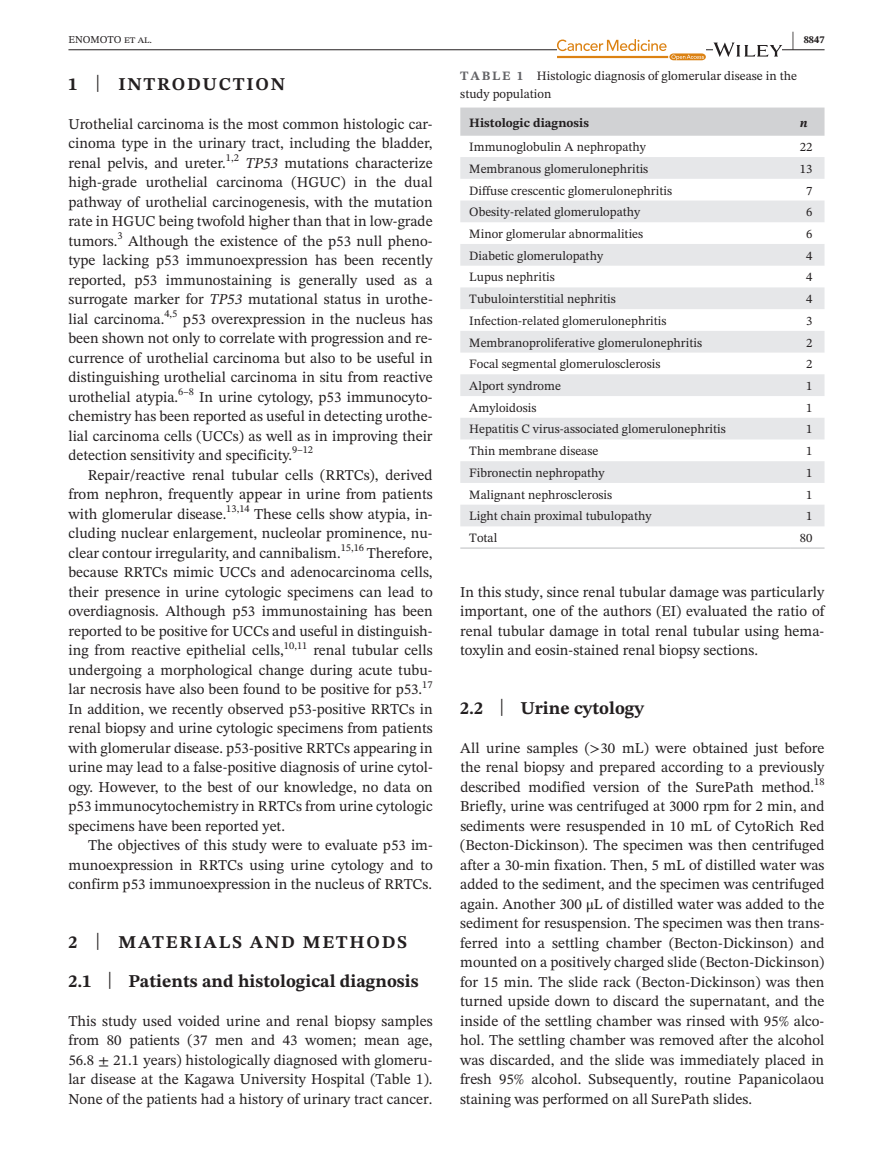
<style>
.page{position:relative;width:893px;height:1174px;background:#fff}
.page>*{position:absolute;margin:0;border:0;box-sizing:border-box;transform-origin:0 0}
.t1{font:700 21px "STIX Two Text";color:#231f20;scale:.42 1}
.t2{font:700 18px/39px "STIX Two Text";color:#231f20}
.t3{font:700 18px "STIX Two Text";letter-spacing:.1em;color:#231f20}
.t4{font:15px/19.5px "STIX Two Text";color:#231f20;text-align:justify}
.t5{font:12.75px/18px "STIX Two Text";color:#231f20}
.t6{font:700 12.75px "STIX Two Text";color:#231f20}
.t7{font:italic 700 12.75px "STIX Two Text";color:#231f20}
.t8{font:10.5px "STIX Two Text";color:#231f20}
.t9{font:700 10.5px "STIX Two Text";color:#231f20}
.s1{font-weight:400;font-size:23.7px}
.s2{font-weight:700;color:#636366}
.s3{font-style:italic}
.s4{font-family:"STIX"}
</style>
<div class="page">
<hr style="left:68px;top:49px;width:756px;height:1px;background:#231f20">
<svg style="left:557px;top:39px;width:149px;height:21px"></svg>
<svg style="left:713px;top:43px;width:69px;height:14px"></svg>
<div style="left:460px;top:108px;width:364px;height:28px;background:#d1d2d4"></div>
<svg style="left:460px;top:157px;width:364px;height:369px;fill:#e6e7e9"></svg>
<hr style="left:460px;top:547px;width:331px;height:2px;background:#d1d2d4">
<hr style="left:791px;top:547px;width:33px;height:2px;background:#d1d2d4">
<h1 class="t1" style="left:792px;top:24px;width:8px">|</h1>
<p class="t8" style="left:68px;top:32px;width:85px">ENOMOTO et al.</p>
<p class="t9" style="left:804px;top:32px;width:22px">8847</p>
<p class="t3" style="left:68px;top:71px;width:218px">1 <span class="s1">|</span> INTRODUCTION</p>
<p class="t4" style="left:68px;top:114px;width:366px">Urothelial carcinoma is the most common histologic car&shy;cinoma type in the urinary tract, including the bladder, renal pelvis, and ureter.</p>
<p class="t5" style="left:460px;top:66px;width:338px"><span class="s2">TABLE 1</span> Histologic diagnosis of glomerular disease in the study population</p>
<p class="t6" style="left:469px;top:113px;width:121px">Histologic diagnosis</p>
<p class="t7" style="left:800px;top:113px;width:9px">n</p>
<p class="t5" style="left:469px;top:138px;width:178px">Immunoglobulin A nephropathy</p>
<p class="t5" style="left:800px;top:138px;width:14px">22</p>
<p class="t5" style="left:469px;top:159px;width:181px">Membranous glomerulonephritis</p>
<p class="t5" style="left:800px;top:159px;width:14px">13</p>
<p class="t5" style="left:469px;top:181px;width:204px">Diffuse crescentic glomerulonephritis</p>
<p class="t5" style="left:806px;top:181px;width:8px">7</p>
<p class="t5" style="left:469px;top:203px;width:173px">Obesity-related glomerulopathy</p>
<p class="t5" style="left:806px;top:203px;width:8px">6</p>
<p class="t5" style="left:469px;top:225px;width:175px">Minor glomerular abnormalities</p>
<p class="t5" style="left:806px;top:225px;width:8px">6</p>
<p class="t5" style="left:469px;top:246px;width:135px">Diabetic glomerulopathy</p>
<p class="t5" style="left:806px;top:246px;width:8px">4</p>
<p class="t5" style="left:469px;top:268px;width:87px">Lupus nephritis</p>
<p class="t5" style="left:806px;top:268px;width:8px">4</p>
<p class="t5" style="left:469px;top:290px;width:148px">Tubulointerstitial nephritis</p>
<p class="t5" style="left:806px;top:290px;width:8px">4</p>
<p class="t5" style="left:469px;top:311px;width:199px">Infection-related glomerulonephritis</p>
<p class="t5" style="left:806px;top:311px;width:8px">3</p>
<p class="t5" style="left:469px;top:333px;width:234px">Membranoproliferative glomerulonephritis</p>
<p class="t5" style="left:806px;top:333px;width:8px">2</p>
<p class="t5" style="left:469px;top:355px;width:193px">Focal segmental glomerulosclerosis</p>
<p class="t5" style="left:806px;top:355px;width:8px">2</p>
<p class="t5" style="left:469px;top:377px;width:93px">Alport syndrome</p>
<p class="t5" style="left:806px;top:377px;width:8px">1</p>
<p class="t5" style="left:469px;top:398px;width:69px">Amyloidosis</p>
<p class="t5" style="left:806px;top:398px;width:8px">1</p>
<p class="t5" style="left:469px;top:420px;width:258px">Hepatitis C virus-associated glomerulonephritis</p>
<p class="t5" style="left:806px;top:420px;width:8px">1</p>
<p class="t5" style="left:469px;top:442px;width:131px">Thin membrane disease</p>
<p class="t5" style="left:806px;top:442px;width:8px">1</p>
<p class="t5" style="left:469px;top:463px;width:137px">Fibronectin nephropathy</p>
<p class="t5" style="left:806px;top:463px;width:8px">1</p>
<p class="t5" style="left:469px;top:485px;width:144px">Malignant nephrosclerosis</p>
<p class="t5" style="left:806px;top:485px;width:8px">1</p>
<p class="t5" style="left:469px;top:507px;width:184px">Light chain proximal tubulopathy</p>
<p class="t5" style="left:806px;top:507px;width:8px">1</p>
<p class="t5" style="left:469px;top:529px;width:29px">Total</p>
<p class="t5" style="left:800px;top:529px;width:14px">80</p>
<p class="t8" style="left:226px;top:150px;width:15px">1,2</p>
<p class="t4" style="left:68px;top:153px;width:366px;text-indent:177px"><span class="s3">TP53</span> mutations characterize high-grade urothelial carcinoma (HGUC) in the dual pathway of urothelial carcinogenesis, with the mutation rate in HGUC being twofold higher than that in low-grade tumors.</p>
<p class="t8" style="left:118px;top:228px;width:7px">3</p>
<p class="t4" style="left:68px;top:231px;width:366px;text-indent:60px">Although the existence of the p53 null pheno&shy;type lacking p53 immunoexpression has been recently reported, p53 immunostaining is generally used as a surrogate marker for <span class="s3">TP53</span> mutational status in urothe&shy;lial carcinoma.</p>
<p class="t8" style="left:164px;top:306px;width:15px">4,5</p>
<p class="t4" style="left:68px;top:309px;width:366px;text-indent:115px">p53 overexpression in the nucleus has been shown not only to correlate with progression and re&shy;currence of urothelial carcinoma but also to be useful in distinguishing urothelial carcinoma in situ from reactive urothelial atypia.</p>
<p class="t8" style="left:178px;top:384px;width:17px">6–8</p>
<p class="t4" style="left:68px;top:387px;width:366px;text-indent:131px">In urine cytology, p53 immunocyto&shy;chemistry has been reported as useful in detecting urothe&shy;lial carcinoma cells (UCCs) as well as in improving their detection sensitivity and specificity.</p>
<p class="t8" style="left:292px;top:442px;width:22px">9–12</p>
<p class="t4" style="left:68px;top:465px;width:366px;text-indent:19px">Repair/reactive renal tubular cells (RRTCs), derived from nephron, frequently appear in urine from patients with glomerular disease.</p>
<p class="t8" style="left:226px;top:501px;width:25px">13,14</p>
<p class="t4" style="left:68px;top:504px;width:366px;text-indent:186px">These cells show atypia, in&shy;cluding nuclear enlargement, nucleolar prominence, nu&shy;clear contour irregularity, and cannibalism.</p>
<p class="t8" style="left:341px;top:540px;width:25px">15,16</p>
<p class="t4" style="left:68px;top:543px;width:366px;text-indent:298px">Therefore, because RRTCs mimic UCCs and adenocarcinoma cells, their presence in urine cytologic specimens can lead to overdiagnosis. Although p53 immunostaining has been reported to be positive for UCCs and useful in distinguish&shy;ing from reactive epithelial cells,</p>
<p class="t4" style="left:460px;top:582px;width:366px">In this study, since renal tubular damage was particularly important, one of the authors (EI) evaluated the ratio of renal tubular damage in total renal tubular using hema&shy;toxylin and eosin-stained renal biopsy sections.</p>
<p class="t8" style="left:284px;top:637px;width:25px">10,11</p>
<p class="t4" style="left:68px;top:640px;width:366px;text-indent:245px">renal tubular cells undergoing a morphological change during acute tubu&shy;lar necrosis have also been found to be positive for p53.</p>
<p class="t8" style="left:422px;top:676px;width:12px">17</p>
<p class="t4" style="left:68px;top:699px;width:366px">In addition, we recently observed p53-positive RRTCs in renal biopsy and urine cytologic specimens from patients with glomerular disease. p53-positive RRTCs appearing in urine may lead to a false-positive diagnosis of urine cytol&shy;ogy. However, to the best of our knowledge, no data on p53 immunocytochemistry in RRTCs from urine cytologic specimens have been reported yet.</p>
<p class="t4" style="left:69px;top:835px;width:366px;text-indent:19px">The objectives of this study were to evaluate p53 im&shy;munoexpression in RRTCs using urine cytology and to confirm p53 immunoexpression in the nucleus of RRTCs.</p>
<p class="t2" style="left:460px;top:689px;width:185px">2.2 <span class="s1">|</span> Urine cytology</p>
<p class="t4" style="left:460px;top:738px;width:366px">All urine samples (&gt;30 mL) were obtained just before the renal biopsy and prepared according to a previously described modified version of the SurePath method.</p>
<p class="t8" style="left:814px;top:774px;width:12px">18</p>
<p class="t4" style="left:460px;top:796px;width:366px">Briefly, urine was centrifuged at 3000 rpm for 2 min, and sediments were resuspended in 10 mL of CytoRich Red (Becton-Dickinson). The specimen was then centrifuged after a 30-min fixation. Then, 5 mL of distilled water was added to the sediment, and the specimen was centrifuged again. Another 300 <span class="s4">μ</span>L of distilled water was added to the sediment for resuspension. The specimen was then trans&shy;ferred into a settling chamber (Becton-Dickinson) and mounted on a positively charged slide (Becton-Dickinson) for 15 min. The slide rack (Becton-Dickinson) was then turned upside down to discard the supernatant, and the inside of the settling chamber was rinsed with 95% alco&shy;hol. The settling chamber was removed after the alcohol was discarded, and the slide was immediately placed in fresh 95% alcohol. Subsequently, routine Papanicolaou staining was performed on all SurePath slides.</p>
<p class="t2" style="left:68px;top:923px;width:352px">2 <span class="s1">|</span> MATERIALS AND METHODS<br>2.1 <span class="s1">|</span> Patients and histological diagnosis</p>
<p class="t4" style="left:68px;top:1011px;width:366px">This study used voided urine and renal biopsy samples from 80 patients (37 men and 43 women; mean age, 56.8 ± 21.1 years) histologically diagnosed with glomeru&shy;lar disease at the Kagawa University Hospital (Table 1).<br>None of the patients had a history of urinary tract cancer.</p>
</div>
